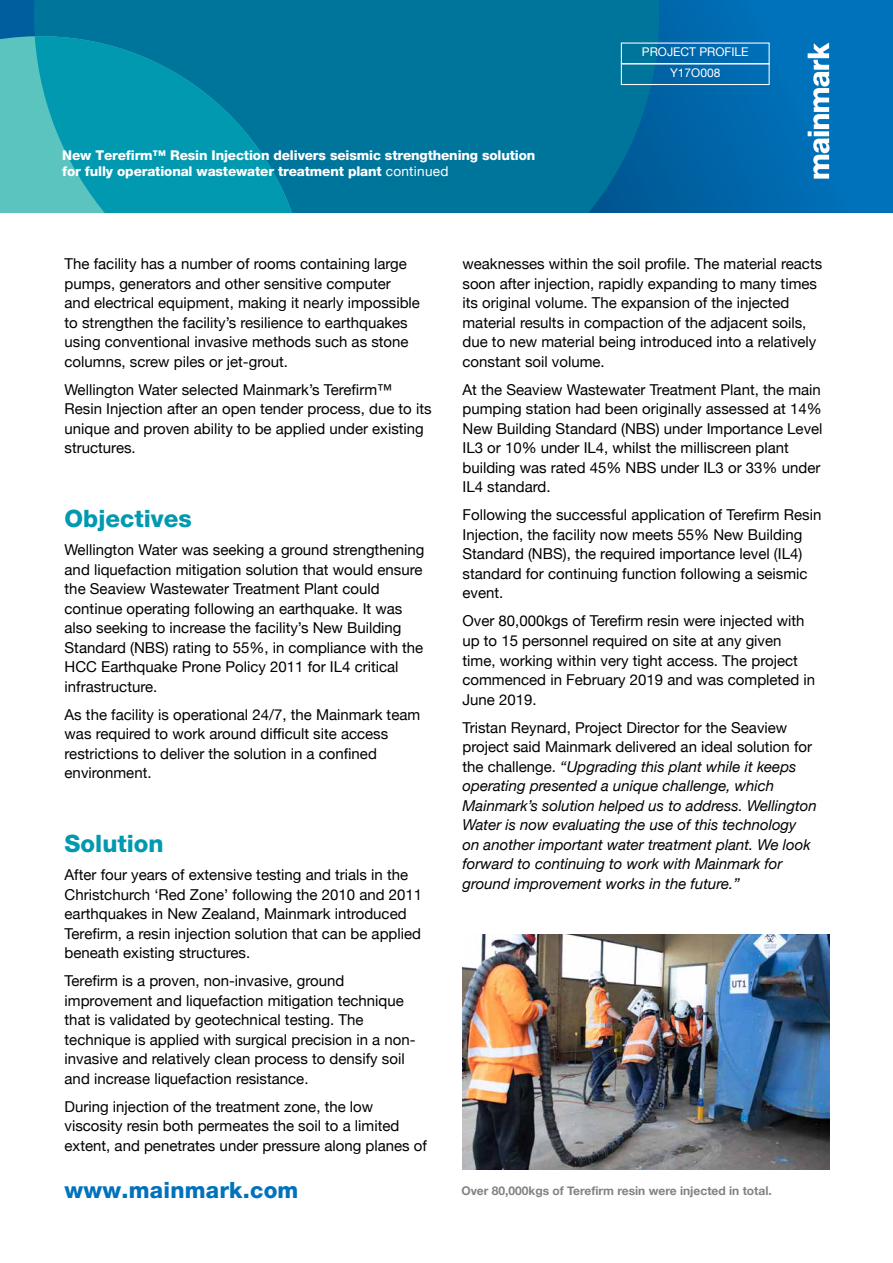
<style>
.page{position:relative;width:893px;height:1263px;background:#fff}
.page>*{position:absolute;margin:0;border:0;box-sizing:border-box;transform-origin:0 0}
.t1{font:800 24px "Helvetica Neue LT85";color:#0099b0}
.t2{font:800 22.5px "Helvetica Neue LT85";letter-spacing:.01em;color:#0072bc}
.t3{font:15px/19.5px "Helvetica Neue";color:#000}
.t4{font:italic 15px/19.5px "Helvetica Neue";color:#000}
.t5{font:800 13.5px/16.2px "Helvetica Neue LT85";letter-spacing:-.01em;color:#fff}
.t6{font:700 12px "Helvetica Neue";color:#808285}
.t7{font:12px "Helvetica Neue LT";color:#fff}
.s1{font-family:"Helvetica Neue LT";font-weight:400}
.s2{font-style:normal}
</style>
<div class="page">
<svg style="left:664px;top:0;width:229px;height:213px"></svg>
<div style="left:29px;top:0;width:635px;height:213px;background:#00759c"></div>
<svg style="left:0;top:32px;width:312px;height:181px;fill:#5bc4bf"></svg>
<svg style="left:35px;top:36px;width:277px;height:177px;fill:#0099b0"></svg>
<div style="left:621px;top:63px;width:149px;height:22px;border:1px solid #fff"></div>
<svg style="left:808px;top:43px;width:21px;height:136px"></svg>
<img style="left:462px;top:934px;width:367px;height:236px">
<p class="t7" style="left:642px;top:45px;width:108px">PROJECT PROFILE</p>
<p class="t5" style="left:62px;top:146px;width:475px">New Terefirm™ Resin Injection delivers seismic strengthening solution for fully operational wastewater treatment plant <span class="s1">continued</span></p>
<p class="t7" style="left:670px;top:66px;width:52px">Y17O008</p>
<p class="t3" style="left:65px;top:255px;width:357px">The facility has a number of rooms containing large pumps, generators and other sensitive computer<br>and electrical equipment, making it nearly impossible to strengthen the facility’s resilience to earthquakes using conventional invasive methods such as stone columns, screw piles or jet-grout.</p>
<p class="t3" style="left:65px;top:381px;width:369px">Wellington Water selected Mainmark’s Terefirm™ Resin Injection after an open tender process, due to its unique and proven ability to be applied under existing structures.</p>
<h1 class="t1" style="left:65px;top:499px;width:129px">Objectives</h1>
<p class="t3" style="left:65px;top:541px;width:361px">Wellington Water was seeking a ground strengthening and liquefaction mitigation solution that would ensure the Seaview Wastewater Treatment Plant could continue operating following an earthquake. It was also seeking to increase the facility’s New Building Standard (NBS) rating to 55%, in compliance with the HCC Earthquake Prone Policy 2011 for IL4 critical infrastructure.</p>
<p class="t3" style="left:65px;top:706px;width:357px">As the facility is operational 24/7, the Mainmark team was required to work around difficult site access restrictions to deliver the solution in a confined environment.</p>
<h1 class="t1" style="left:65px;top:824px;width:101px">Solution</h1>
<p class="t3" style="left:65px;top:866px;width:359px">After four years of extensive testing and trials in the Christchurch ‘Red Zone’ following the 2010 and 2011 earthquakes in New Zealand, Mainmark introduced Terefirm, a resin injection solution that can be applied beneath existing structures.</p>
<p class="t3" style="left:65px;top:972px;width:353px">Terefirm is a proven, non-invasive, ground improvement and liquefaction mitigation technique that is validated by geotechnical testing. The technique is applied with surgical precision in a non&shy;invasive and relatively clean process to densify soil and increase liquefaction resistance.</p>
<p class="t3" style="left:65px;top:1097px;width:364px">During injection of the treatment zone, the low viscosity resin both permeates the soil to a limited extent, and penetrates under pressure along planes of</p>
<h2 class="t2" style="left:65px;top:1171px;width:235px">www.mainmark.com</h2>
<p class="t3" style="left:462px;top:255px;width:361px">weaknesses within the soil profile. The material reacts soon after injection, rapidly expanding to many times its original volume. The expansion of the injected material results in compaction of the adjacent soils, due to new material being introduced into a relatively constant soil volume.</p>
<p class="t3" style="left:462px;top:381px;width:362px">At the Seaview Wastewater Treatment Plant, the main pumping station had been originally assessed at 14% New Building Standard (NBS) under Importance Level IL3 or 10% under IL4, whilst the milliscreen plant building was rated 45% NBS under IL3 or 33% under IL4 standard.</p>
<p class="t3" style="left:462px;top:506px;width:360px">Following the successful application of Terefirm Resin Injection, the facility now meets 55% New Building Standard (NBS), the required importance level (IL4) standard for continuing function following a seismic event.</p>
<p class="t3" style="left:462px;top:612px;width:354px">Over 80,000kgs of Terefirm resin were injected with up to 15 personnel required on site at any given time, working within very tight access. The project commenced in February 2019 and was completed in June 2019.</p>
<p class="t4" style="left:462px;top:718px;width:356px"><span class="s2">Tristan Reynard, Project Director for the Seaview project said Mainmark delivered an ideal solution for the challenge.</span> “Upgrading this plant while it keeps operating presented a unique challenge, which Mainmark’s solution helped us to address. Wellington Water is now evaluating the use of this technology on another important water treatment plant. We look forward to continuing to work with Mainmark for ground improvement works in the future.”</p>
<p class="t6" style="left:461px;top:1181px;width:312px">Over 80,000kgs of Terefirm resin were injected in total.</p>
</div>
